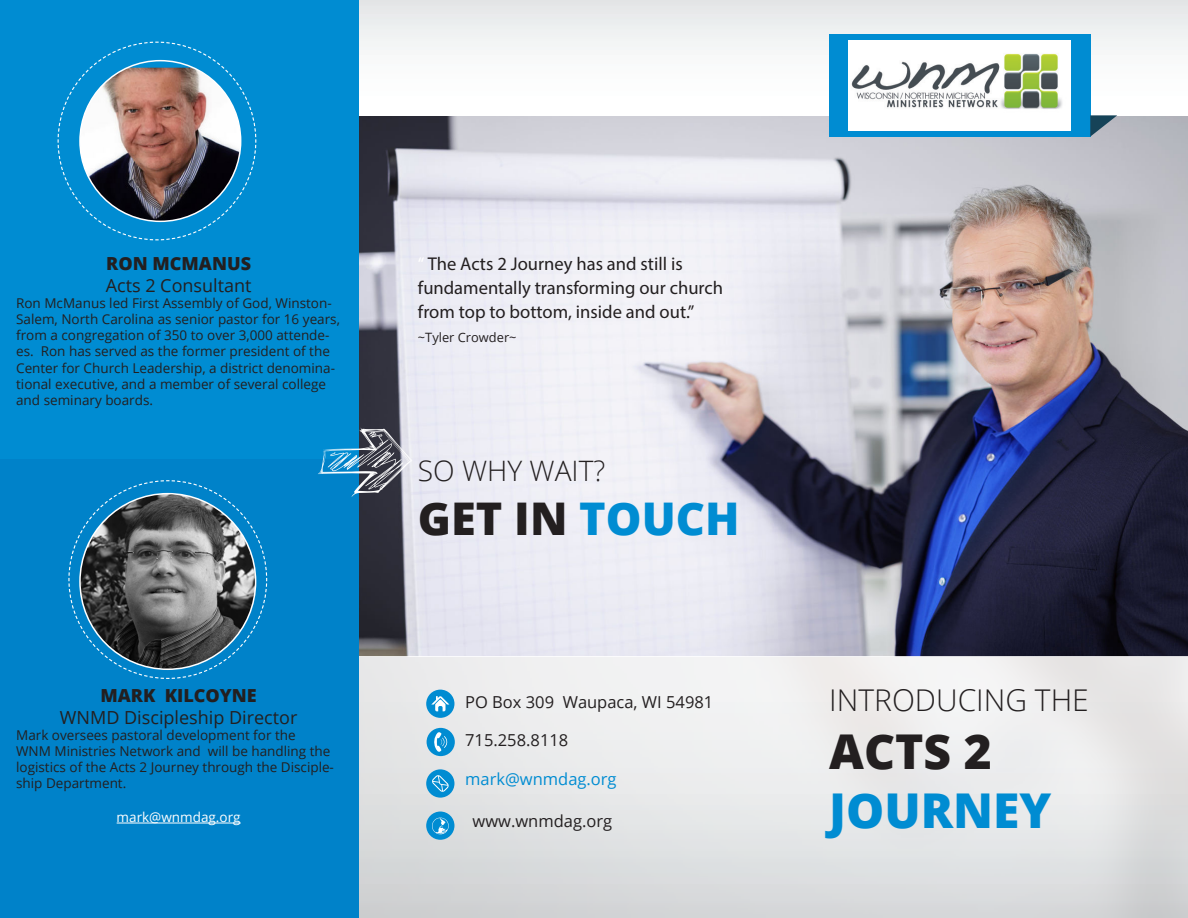
<style>
.page{position:relative;width:1188px;height:918px;background:#fff}
.page>*{position:absolute;margin:0;border:0;box-sizing:border-box;transform-origin:0 0}
.Headline1{font:800 48px "Open Sans";color:#008cd2}
.Headline1-2{font:800 48px "Open Sans";color:#231f20}
.Headline1-3{font:800 45px "Open Sans";color:#231f20}
.Headline_2{font:300 30px "Open Sans";color:#231f20}
.Headline_2-2{font:300 28.2px "Open Sans";color:#231f20}
.Handwritten{font:18.6px/24px "Myriad Pro";color:#231f20}
.Subline_3{font:18px "Open Sans";color:#231f20}
.Headline_3{font:800 18px "Open Sans";color:#231f20}
.Paragraph_Style_1{font:16.5px "Open Sans";color:#231f20}
.Paragraph_Style_1-2{font:16.5px "Open Sans";color:#008cd2}
.Paragraph_Style_1-3{font:13.5px/16.2px "Open Sans";color:#231f20}
.t1{font:13.5px "Open Sans";color:#fff}
.t2{font:12.9px "Open Sans";color:#231f20}
.s1{color:#fff}
.s2{color:#008cd2}
</style>
<div class="page">
<img style="left:359px;top:116px;width:829px;height:541px">
<div style="left:359px;top:0;width:829px;height:115px;background:linear-gradient(to bottom,#e3e7e9,#fff)"></div>
<div style="left:359px;top:657px;width:829px;height:261px;background:linear-gradient(to bottom,#f4f3f3,#d6d8da)"></div>
<div style="left:829px;top:35px;width:261px;height:102px;background:#008cd2"></div>
<svg style="left:1090px;top:115px;width:27px;height:22px"></svg>
<div style="left:0;top:0;width:359px;height:459px;background:#008cd2"></div>
<div style="left:0;top:459px;width:359px;height:459px;background:#0082c9"></div>
<div style="left:426px;top:812px;width:28px;height:28px;background:#008cd2;border-radius:50%"></div>
<svg style="left:432px;top:817px;width:17px;height:18px"></svg>
<div style="left:426px;top:769px;width:28px;height:29px;background:#008cd2;border-radius:50%"></div>
<svg style="left:432px;top:775px;width:17px;height:17px"></svg>
<div style="left:427px;top:728px;width:28px;height:28px;background:#008cd2;border-radius:50%"></div>
<svg style="left:434px;top:732px;width:14px;height:20px"></svg>
<div style="left:426px;top:690px;width:28px;height:28px;background:#008cd2;border-radius:50%"></div>
<svg style="left:431px;top:696px;width:18px;height:15px"></svg>
<svg style="left:57px;top:41px;width:200px;height:200px"></svg>
<svg style="left:68px;top:480px;width:200px;height:199px"></svg>
<svg style="left:318px;top:427px;width:94px;height:70px"></svg>
<img style="left:849px;top:40px;width:221px;height:91px">
<hr style="left:117px;top:823px;width:124px;height:1px;background:#fff">
<p class="Headline_3" style="left:106px;top:250px;width:146px">RON MCMANUS</p>
<p class="Subline_3" style="left:106px;top:273px;width:147px">Acts 2 Consultant</p>
<p class="Paragraph_Style_1-3" style="left:16px;top:294px;width:325px">Ron McManus led First Assembly of God, Winston-Salem, North Carolina as senior pastor for 16 years, from a congregation of 350 to over 3,000 attende&shy;es. Ron has served as the former president of the Center for Church Leadership, a district denomina&shy;tional executive, and a member of several college and seminary boards.</p>
<p class="Headline_3" style="left:100px;top:682px;width:158px">MARK KILCOYNE</p>
<p class="Subline_3" style="left:60px;top:705px;width:239px">WNMD Discipleship Director</p>
<p class="Paragraph_Style_1-3" style="left:16px;top:726px;width:319px">Mark oversees pastoral development for the<br>WNM Ministries Network and will be handling the logistics of the Acts 2 Journey through the Disciple&shy;ship Department.</p>
<p class="t1" style="left:117px;top:808px;width:125px">mark@wnmdag.org</p>
<p class="Handwritten" style="left:418px;top:251px;width:307px"><span class="s1">“</span> The Acts 2 Journey has and still is fundamentally transforming our church from top to bottom, inside and out.”</p>
<p class="t2" style="left:418px;top:328px;width:100px">~Tyler Crowder~</p>
<p class="Headline_2-2" style="left:418px;top:451px;width:189px">SO WHY WAIT?</p>
<p class="Headline1-3" style="left:418px;top:485px;width:323px">GET IN <span class="s2">TOUCH</span></p>
<p class="Paragraph_Style_1" style="left:465px;top:691px;width:250px">PO Box 309 Waupaca, WI 54981</p>
<p class="Paragraph_Style_1" style="left:465px;top:729px;width:105px">715.258.8118</p>
<p class="Paragraph_Style_1-2" style="left:465px;top:768px;width:153px">mark@wnmdag.org</p>
<p class="Paragraph_Style_1" style="left:472px;top:810px;width:141px">www.wnmdag.org</p>
<p class="Headline_2" style="left:829px;top:679px;width:261px">INTRODUCING THE</p>
<p class="Headline1-2" style="left:829px;top:715px;width:164px">ACTS 2</p>
<p class="Headline1" style="left:829px;top:774px;width:224px">JOURNEY</p>
</div>
